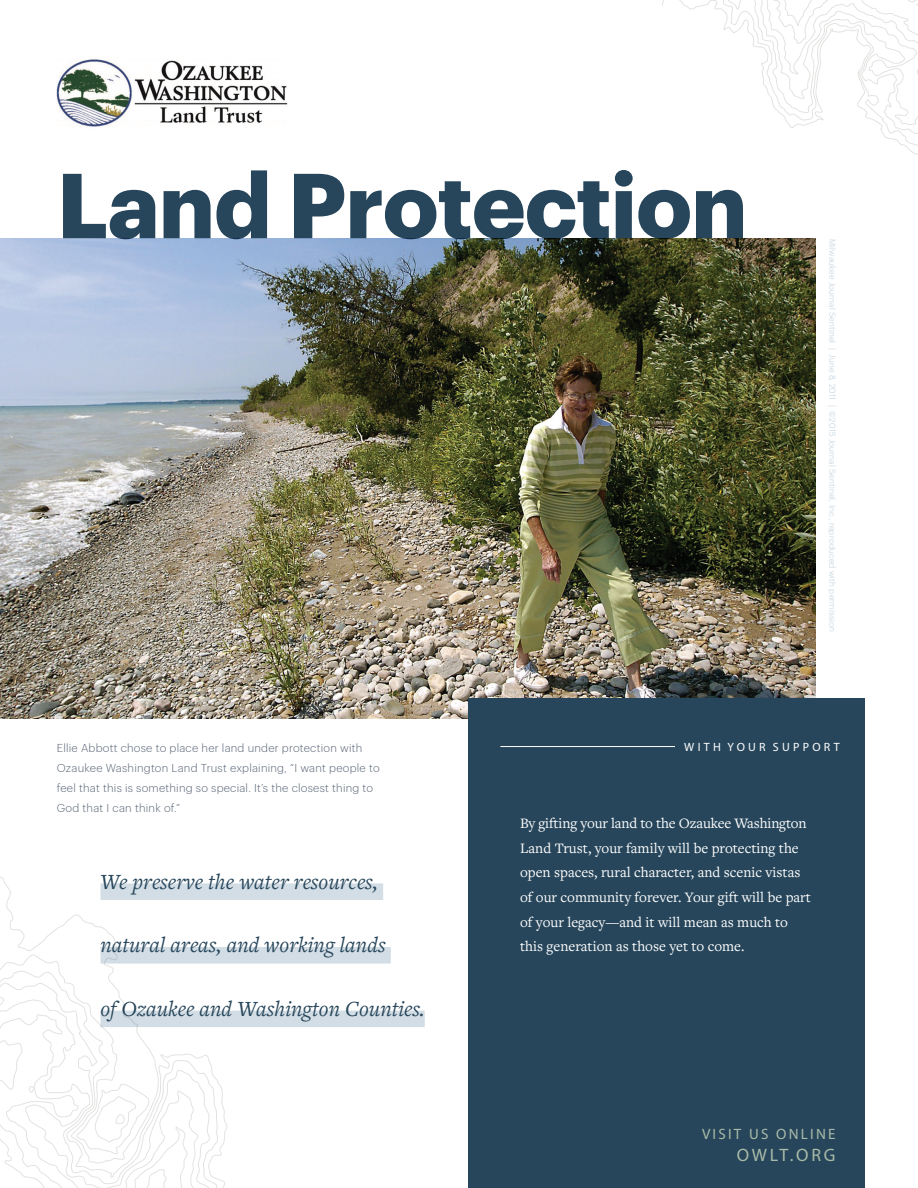
<style>
.page{position:relative;width:918px;height:1188px;background:#fff}
.page>*{position:absolute;margin:0;border:0;box-sizing:border-box;transform-origin:0 0}
.t1{font:700 90px "Graphik";letter-spacing:-.01em;color:#27465b}
.t2{font:italic 22.5px "Freight Text Pro";color:#27465b}
.t3{font:18px "Myriad Pro";letter-spacing:.15em;color:#a9baa7}
.t4{font:15px/24.6px "Freight Text Pro";color:#fff}
.t5{font:15px "Myriad Pro";letter-spacing:.15em;color:#a9baa7}
.t6{font:12px "Myriad Pro";letter-spacing:.275em;color:#fff}
.t7{font:300 11.25px/20.2px "Graphik";letter-spacing:.02em;color:#596476}
.PhotoCredit{font:300 8.25px "Graphik";letter-spacing:.02em;color:#b7c9d5}
</style>
<div class="page">
<img style="left:0;top:238px;width:816px;height:480px">
<svg style="left:0;top:877px;width:125px;height:129px"></svg>
<svg style="left:0;top:1006px;width:310px;height:182px"></svg>
<svg style="left:662px;top:0;width:256px;height:155px"></svg>
<img style="left:57px;top:59px;width:231px;height:68px">
<div style="left:468px;top:699px;width:396px;height:489px;background:#27465b"></div>
<hr style="left:500px;top:746px;width:175px;height:1px;background:#fff">
<div style="left:100px;top:883px;width:283px;height:17px;background:#d2dde5"></div>
<div style="left:100px;top:947px;width:291px;height:17px;background:#d2dde5"></div>
<div style="left:100px;top:1011px;width:325px;height:16px;background:#d2dde5"></div>
<h1 class="t1" style="left:57px;top:136px;width:692px">Land Protection</h1>
<p class="PhotoCredit" style="left:838px;top:239px;width:394px;rotate:90deg">Milwaukee Journal Sentinel | June 8, 2011 | ©2015 Journal Sentinel, Inc., reproduced with permission</p>
<p class="t7" style="left:57px;top:737px;width:324px">Ellie Abbott chose to place her land under protection with Ozaukee Washington Land Trust explaining, “I want people to feel that this is something so special. It’s the closest thing to God that I can think of.”</p>
<h2 class="t2" style="left:100px;top:867px;width:279px">We preserve the water resources,</h2>
<h2 class="t2" style="left:100px;top:930px;width:287px">natural areas, and working lands</h2>
<h2 class="t2" style="left:100px;top:994px;width:326px">of Ozaukee and Washington Counties.</h2>
<p class="t6" style="left:684px;top:740px;width:157px">WITH YOUR SUPPORT</p>
<p class="t4" style="left:520px;top:811px;width:292px">By gifting your land to the Ozaukee Washington Land Trust, your family will be protecting the open spaces, rural character, and scenic vistas of our community forever. Your gift will be part of your legacy—and it will mean as much to this generation as those yet to come.</p>
<p class="t5" style="left:702px;top:1125px;width:135px">VISIT US ONLINE</p>
<p class="t3" style="left:737px;top:1144px;width:100px">OWLT.ORG</p>
</div>
